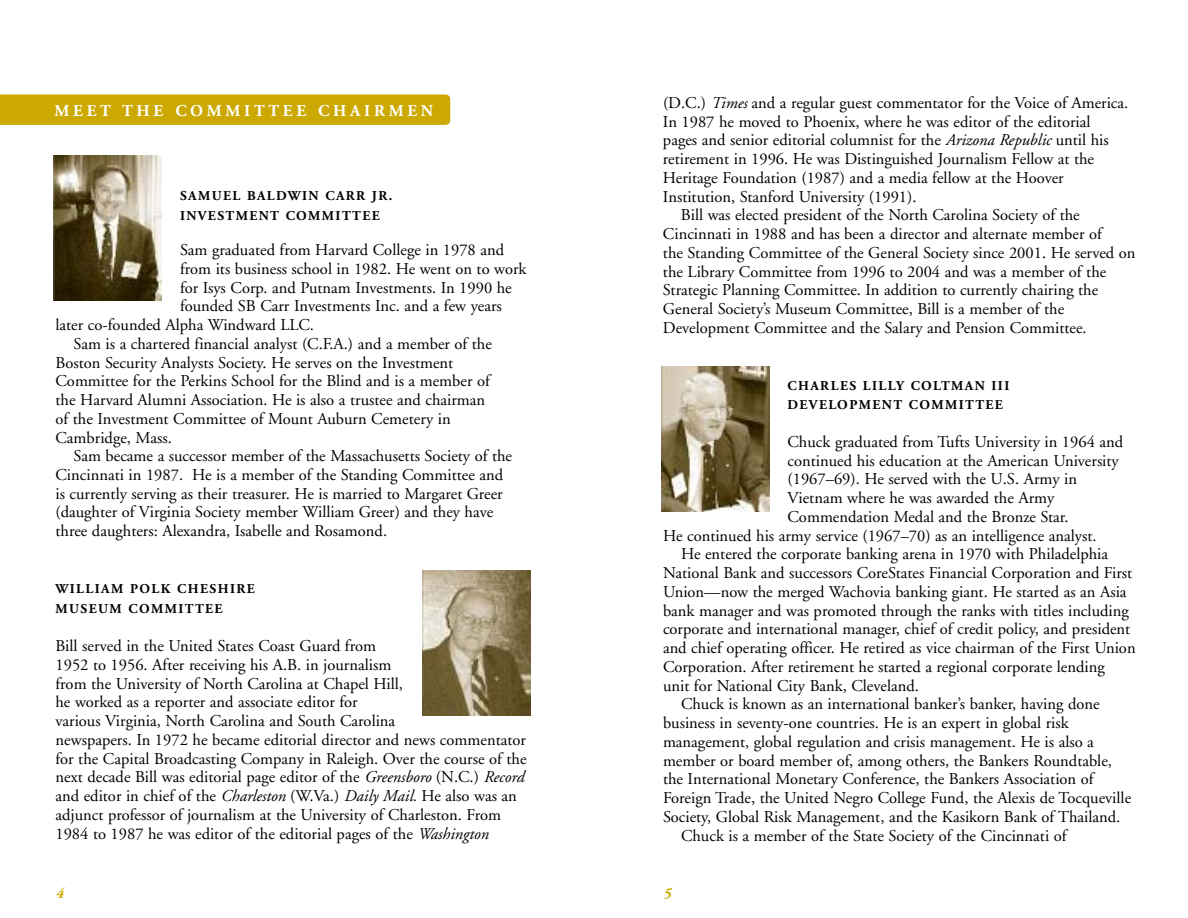
<style>
.page{position:relative;width:1188px;height:918px;background:#fff}
.page>*{position:absolute;margin:0;border:0;box-sizing:border-box;transform-origin:0 0}
.t1{font:16.5px/18.8px "Adobe Garamond";color:#000}
.t2{font:700 16.5px "Adobe Garamond";letter-spacing:.225em;color:#fff}
.t3{font:italic 700 15px "Adobe Garamond";color:#cba900}
.t4{font:700 13.5px/19.5px "Adobe Garamond";letter-spacing:.105em;color:#000}
.s1{font-style:italic}
</style>
<div class="page">
<div style="left:0;top:94px;width:450px;height:31px;background:#cba900"></div>
<img style="left:54px;top:156px;width:108px;height:145px">
<img style="left:423px;top:571px;width:108px;height:145px">
<img style="left:662px;top:367px;width:108px;height:145px">
<p class="t2" style="left:55px;top:101px;width:380px">MEET THE COMMITTEE CHAIRMEN</p>
<p class="t4" style="left:180px;top:186px;width:214px">SAMUEL BALDWIN CARR JR.<br>INVESTMENT COMMITTEE</p>
<p class="t1" style="left:180px;top:242px;width:326px">Sam graduated from Harvard College in 1978 and</p>
<p class="t1" style="left:180px;top:261px;width:348px">from its business school in 1982. He went on to work</p>
<p class="t1" style="left:180px;top:279px;width:333px">for Isys Corp. and Putnam Investments. In 1990 he</p>
<p class="t1" style="left:180px;top:298px;width:323px">founded SB Carr Investments Inc. and a few years</p>
<p class="t1" style="left:56px;top:317px;width:260px">later co-founded Alpha Windward LLC.</p>
<p class="t1" style="left:74px;top:336px;width:420px">Sam is a chartered financial analyst (C.F.A.) and a member of the</p>
<p class="t1" style="left:56px;top:354px;width:399px">Boston Security Analysts Society. He serves on the Investment</p>
<p class="t1" style="left:56px;top:373px;width:436px">Committee for the Perkins School for the Blind and is a member of</p>
<p class="t1" style="left:56px;top:392px;width:431px">the Harvard Alumni Association. He is also a trustee and chairman</p>
<p class="t1" style="left:56px;top:411px;width:397px">of the Investment Committee of Mount Auburn Cemetery in</p>
<p class="t1" style="left:56px;top:429px;width:118px">Cambridge, Mass.</p>
<p class="t1" style="left:74px;top:448px;width:440px">Sam became a successor member of the Massachusetts Society of the</p>
<p class="t1" style="left:56px;top:467px;width:449px">Cincinnati in 1987. He is a member of the Standing Committee and</p>
<p class="t1" style="left:56px;top:486px;width:449px">is currently serving as their treasurer. He is married to Margaret Greer</p>
<p class="t1" style="left:56px;top:504px;width:439px">(daughter of Virginia Society member William Greer) and they have</p>
<p class="t1" style="left:56px;top:523px;width:333px">three daughters: Alexandra, Isabelle and Rosamond.</p>
<p class="t4" style="left:56px;top:580px;width:201px">WILLIAM POLK CHESHIRE<br>MUSEUM COMMITTEE</p>
<p class="t1" style="left:55px;top:638px;width:473px">Bill served in the United States Coast Guard from<br>1952 to 1956. After receiving his A.B. in journalism<br>from the University of North Carolina at Chapel Hill,<br>he worked as a reporter and associate editor for<br>various Virginia, North Carolina and South Carolina<br>newspapers. In 1972 he became editorial director and news commentator for the Capital Broadcasting Company in Raleigh. Over the course of the next decade Bill was editorial page editor of the <span class="s1">Greensboro</span> (N.C.) <span class="s1">Record </span>and editor in chief of the <span class="s1">Charleston</span> (W.Va.) <span class="s1">Daily Mail.</span> He also was an adjunct professor of journalism at the University of Charleston. From 1984 to 1987 he was editor of the editorial pages of the <span class="s1">Washington</span></p>
<p class="t3" style="left:56px;top:887px;width:9px">4</p>
<p class="t1" style="left:663px;top:95px;width:467px">(D.C.) <span class="s1">Times</span> and a regular guest commentator for the Voice of America.</p>
<p class="t1" style="left:663px;top:113px;width:429px">In 1987 he moved to Phoenix, where he was editor of the editorial</p>
<p class="t1" style="left:663px;top:132px;width:447px">pages and senior editorial columnist for the <span class="s1">Arizona Republic</span> until his</p>
<p class="t1" style="left:663px;top:151px;width:433px">retirement in 1996. He was Distinguished Journalism Fellow at the</p>
<p class="t1" style="left:663px;top:170px;width:402px">Heritage Foundation (1987) and a media fellow at the Hoover</p>
<p class="t1" style="left:663px;top:188px;width:255px">Institution, Stanford University (1991).</p>
<p class="t1" style="left:681px;top:207px;width:400px">Bill was elected president of the North Carolina Society of the</p>
<p class="t1" style="left:663px;top:226px;width:440px">Cincinnati in 1988 and has been a director and alternate member of</p>
<p class="t1" style="left:663px;top:245px;width:474px">the Standing Committee of the General Society since 2001. He served on</p>
<p class="t1" style="left:663px;top:263px;width:445px">the Library Committee from 1996 to 2004 and was a member of the</p>
<p class="t1" style="left:663px;top:282px;width:437px">Strategic Planning Committee. In addition to currently chairing the</p>
<p class="t1" style="left:663px;top:301px;width:403px">General Society’s Museum Committee, Bill is a member of the</p>
<p class="t1" style="left:663px;top:320px;width:425px">Development Committee and the Salary and Pension Committee.</p>
<p class="t4" style="left:788px;top:376px;width:223px">CHARLES LILLY COLTMAN III<br>DEVELOPMENT COMMITTEE</p>
<p class="t1" style="left:788px;top:434px;width:337px">Chuck graduated from Tufts University in 1964 and</p>
<p class="t1" style="left:788px;top:452px;width:333px">continued his education at the American University</p>
<p class="t1" style="left:788px;top:471px;width:291px">(1967–69). He served with the U.S. Army in</p>
<p class="t1" style="left:788px;top:490px;width:268px">Vietnam where he was awarded the Army</p>
<p class="t1" style="left:788px;top:509px;width:283px">Commendation Medal and the Bronze Star.</p>
<p class="t1" style="left:663px;top:527px;width:435px">He continued his army service (1967–70) as an intelligence analyst.</p>
<p class="t1" style="left:681px;top:546px;width:429px">He entered the corporate banking arena in 1970 with Philadelphia</p>
<p class="t1" style="left:663px;top:565px;width:471px">National Bank and successors CoreStates Financial Corporation and First</p>
<p class="t1" style="left:663px;top:584px;width:465px">Union—now the merged Wachovia banking giant. He started as an Asia</p>
<p class="t1" style="left:663px;top:602px;width:467px">bank manager and was promoted through the ranks with titles including</p>
<p class="t1" style="left:663px;top:621px;width:469px">corporate and international manager, chief of credit policy, and president</p>
<p class="t1" style="left:663px;top:640px;width:474px">and chief operating officer. He retired as vice chairman of the First Union</p>
<p class="t1" style="left:663px;top:659px;width:443px">Corporation. After retirement he started a regional corporate lending</p>
<p class="t1" style="left:663px;top:677px;width:257px">unit for National City Bank, Cleveland.</p>
<p class="t1" style="left:681px;top:696px;width:420px">Chuck is known as an international banker’s banker, having done</p>
<p class="t1" style="left:663px;top:715px;width:407px">business in seventy-one countries. He is an expert in global risk</p>
<p class="t1" style="left:663px;top:734px;width:432px">management, global regulation and crisis management. He is also a</p>
<p class="t1" style="left:663px;top:752px;width:451px">member or board member of, among others, the Bankers Roundtable,</p>
<p class="t1" style="left:663px;top:771px;width:432px">the International Monetary Conference, the Bankers Association of</p>
<p class="t1" style="left:663px;top:790px;width:470px">Foreign Trade, the United Negro College Fund, the Alexis de Tocqueville</p>
<p class="t1" style="left:663px;top:809px;width:459px">Society, Global Risk Management, and the Kasikorn Bank of Thailand.</p>
<p class="t1" style="left:681px;top:827px;width:387px">Chuck is a member of the State Society of the Cincinnati of</p>
<p class="t3" style="left:663px;top:887px;width:9px">5</p>
</div>
